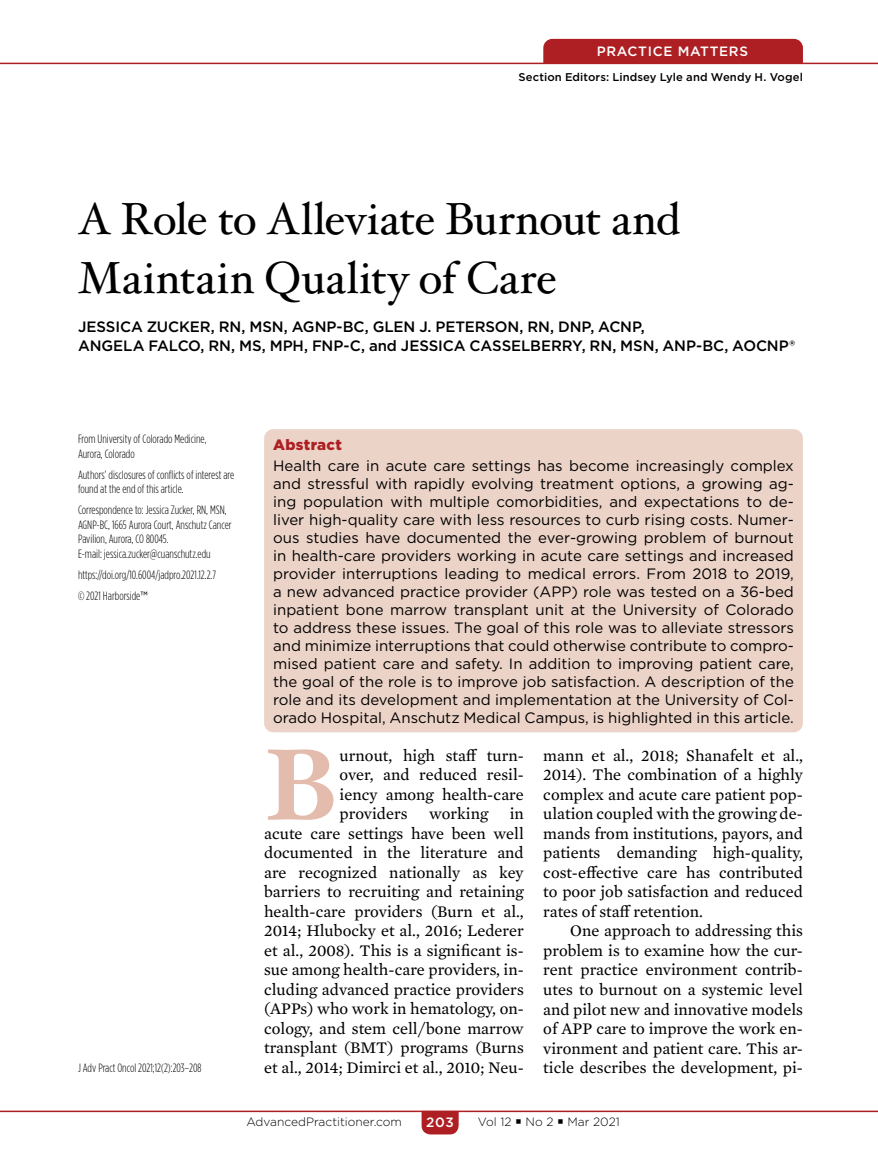
<style>
.page{position:relative;width:878px;height:1175px;background:#fff}
.page>*{position:absolute;margin:0;border:0;box-sizing:border-box;transform-origin:0 0}
.t1{font:700 101.25px "Hoefler Txt";color:#e3bcad}
.t2{font:45px/58.5px "Hoefler Txt";letter-spacing:-.005em;color:#000}
.t3{font:16.5px/19.5px "Mercury Text G2";color:#000;text-align:justify}
.t4{font:15px/18px "Gotham";color:#000;text-align:justify}
.t5{font:500 15px/19.5px "Gotham";letter-spacing:-.005em;color:#000}
.t6{font:900 15px "Gotham";letter-spacing:.025em;color:#ad1f23}
.t7{font:500 13.5px "Gotham";letter-spacing:.05em;color:#fff}
.t8{font:300 12px/14.4px "Gotham Condensed";color:#000}
.t9{font:300 12px "Gotham";color:#000}
.t10{font:500 11.25px "Gotham";letter-spacing:.01em;color:#000}
.s1{font-family:"Gotham Narrow";font-weight:400}
</style>
<div class="page">
<hr style="left:0;top:1110px;width:878px;height:2px;background:#ad1f23">
<svg style="left:421px;top:1110px;width:37px;height:24px"></svg>
<hr style="left:0;top:63px;width:878px;height:1px;background:#ad1f23">
<div style="left:543px;top:39px;width:259px;height:24px;background:#ad1f23"></div>
<div style="left:264px;top:429px;width:538px;height:303px;background:#ecd3c8;border-radius:9px"></div>
<p class="t7" style="left:596px;top:43px;width:153px">PRACTICE MATTERS</p>
<p class="t10" style="left:518px;top:70px;width:286px">Section Editors: Lindsey Lyle and Wendy H. Vogel</p>
<h2 class="t2" style="left:78px;top:189px;width:603px">A Role to Alleviate Burnout and<br>Maintain Quality of Care</h2>
<p class="t5" style="left:78px;top:316px;width:718px">JESSICA ZUCKER, RN, MSN, AGNP-BC, GLEN J. PETERSON, RN, DNP, ACNP,<br>ANGELA FALCO, RN, MS, MPH, FNP-C, and JESSICA CASSELBERRY, RN, MSN, ANP-BC, AOCNP®</p>
<p class="t8" style="left:78px;top:432px;width:130px">From University of Colorado Medicine,<br>Aurora, Colorado</p>
<p class="t8" style="left:78px;top:467px;width:158px">Authors’ disclosures of conflicts of interest are found at the end of this article.</p>
<p class="t8" style="left:78px;top:503px;width:155px">Correspondence to: Jessica Zucker, RN, MSN, AGNP-BC, 1665 Aurora Court, Anschutz Cancer Pavilion, Aurora, CO 80045.<br>E-mail: jessica.zucker@cuanschutz.edu</p>
<p class="t8" style="left:78px;top:564px;width:140px;line-height:21.1px">https://doi.org/10.6004/jadpro.2021.12.2.7 © 2021 Harborside<span class="s1">™</span></p>
<p class="t6" style="left:273px;top:434px;width:70px">Abstract</p>
<p class="t4" style="left:273px;top:456px;width:522px">Health care in acute care settings has become increasingly complex and stressful with rapidly evolving treatment options, a growing ag&shy;ing population with multiple comorbidities, and expectations to de&shy;liver high-quality care with less resources to curb rising costs. Numer&shy;ous studies have documented the ever-growing problem of burnout in health-care providers working in acute care settings and increased provider interruptions leading to medical errors. From 2018 to 2019, a new advanced practice provider (APP) role was tested on a 36-bed inpatient bone marrow transplant unit at the University of Colorado to address these issues. The goal of this role was to alleviate stressors and minimize interruptions that could otherwise contribute to compro&shy;mised patient care and safety. In addition to improving patient care, the goal of the role is to improve job satisfaction. A description of the role and its development and implementation at the University of Col&shy;orado Hospital, Anschutz Medical Campus, is highlighted in this article.</p>
<h1 class="t1" style="left:264px;top:722px;width:74px">B</h1>
<p class="t3" style="left:339px;top:744px;width:186px">urnout, high staff turn&shy;over, and reduced resil&shy;iency among health-care providers</p>
<p class="t3" style="left:543px;top:744px;width:261px">mann et al., 2018; Shanafelt et al., 2014). The combination of a highly complex and acute care patient pop&shy;ulation coupled with the growing de&shy;mands from institutions, payors, and patients demanding high-quality, cost-effective care has contributed to poor job satisfaction and reduced rates of staff retention.</p>
<p class="t3" style="left:543px;top:920px;width:261px;text-indent:27px">One approach to addressing this problem is to examine how the cur&shy;rent practice environment contrib&shy;utes to burnout on a systemic level and pilot new and innovative models of APP care to improve the work en&shy;vironment and patient care. This ar-</p>
<p class="t3" style="left:429px;top:803px;width:61px">working</p>
<p class="t3" style="left:264px;top:803px;width:261px;text-indent:245px">in acute care settings have been well documented in the literature and are recognized nationally as key barriers to recruiting and retaining health-care providers (Burn et al., 2014; Hlubocky et al., 2016; Lederer et al., 2008). This is a significant is&shy;sue among health-care providers, in&shy;cluding advanced practice providers (APPs) who work in hematology, on&shy;cology, and stem cell/bone marrow transplant (BMT) programs (Burns et al., 2014; Dimirci et al., 2010; Neu-</p>
<p class="t8" style="left:78px;top:1060px;width:125px">J Adv Pract Oncol 2021;12(2):203–208</p>
<p class="t3" style="left:543px;top:1057px;width:261px">ticle describes the development, pi-</p>
<p class="t9" style="left:246px;top:1114px;width:157px">AdvancedPractitioner.com</p>
<p class="t7" style="left:426px;top:1113px;width:29px">203</p>
<p class="t9" style="left:478px;top:1113px;width:143px">Vol 12 ▪ No 2 ▪ Mar 2021</p>
</div>
